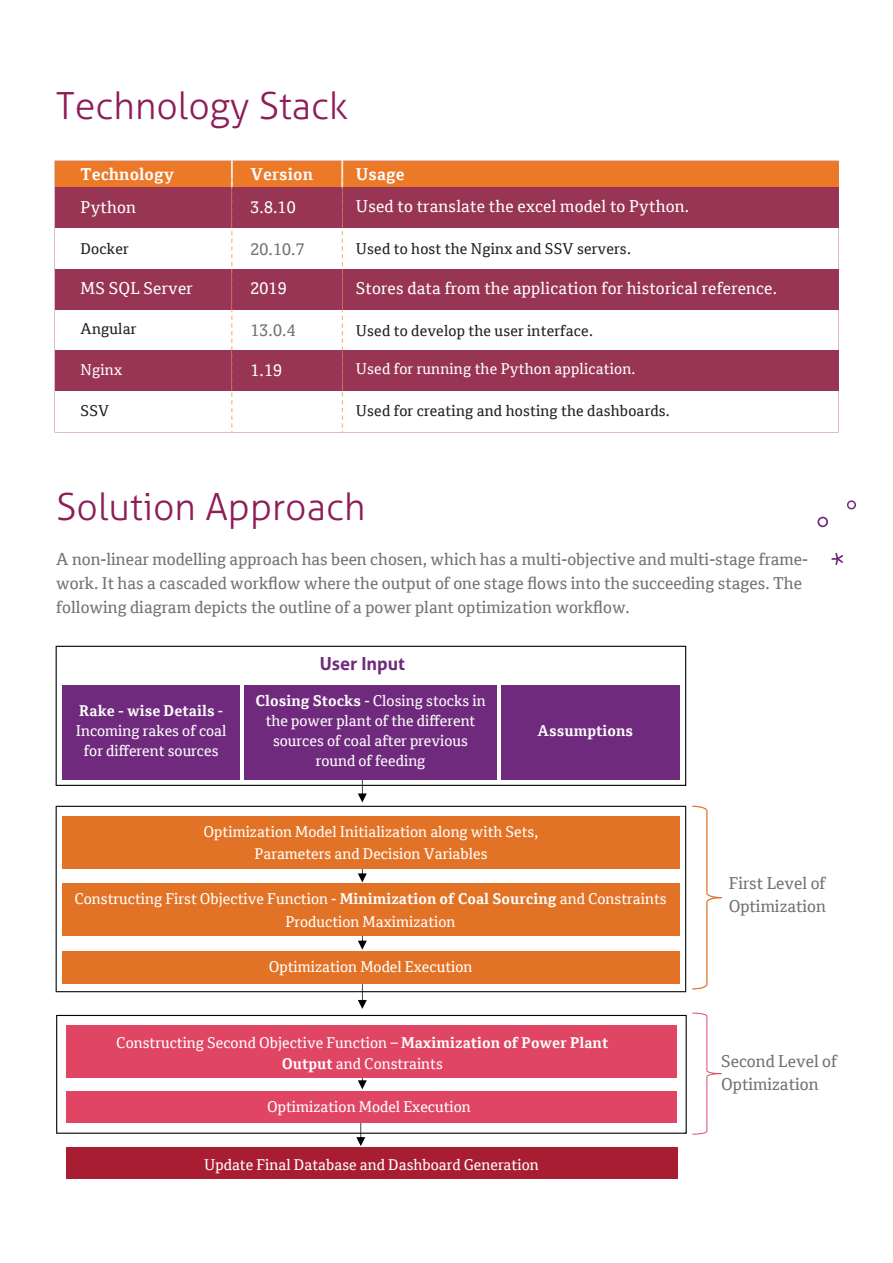
<style>
.page{position:relative;width:893px;height:1263px;background:#fff}
.page>*{position:absolute;margin:0;border:0;box-sizing:border-box;transform-origin:0 0}
.t1{font:300 37.5px "Aller Typo";color:#8e1d58}
.t2{font:700 18px "Aller";color:#6f2a7d}
.t3{font:16.5px/24px "Cordale";color:#727274}
.t4{font:16.5px "Cordale";letter-spacing:.01em;color:#fff}
.t5{font:700 16.5px "Cordale";color:#fff}
.t6{font:15px/19.8px "Cordale";color:#fff;text-align:center}
.t7{font:15px "Cordale";letter-spacing:.01em;color:#231f20}
.t8{font:700 15px "Cordale";color:#fff}
.s1{font-weight:700}
</style>
<div class="page">
<svg style="left:356px;top:1134px;width:9px;height:12px"></svg>
<svg style="left:358px;top:992px;width:9px;height:17px"></svg>
<svg style="left:358px;top:786px;width:9px;height:16px"></svg>
<svg style="left:847px;top:500px;width:9px;height:9px"></svg>
<svg style="left:831px;top:553px;width:12px;height:12px"></svg>
<svg style="left:817px;top:517px;width:11px;height:10px"></svg>
<div style="left:55px;top:269px;width:783px;height:40px;background:#983454"></div>
<div style="left:55px;top:161px;width:783px;height:26px;background:#eb7927"></div>
<div style="left:55px;top:187px;width:783px;height:41px;background:#983454"></div>
<div style="left:55px;top:350px;width:783px;height:41px;background:#983454"></div>
<div style="left:66px;top:1147px;width:611px;height:32px;background:#a81d32"></div>
<svg style="left:56px;top:1015px;width:631px;height:119px;fill:#e04563"></svg>
<svg style="left:56px;top:806px;width:630px;height:186px;fill:#e27225"></svg>
<svg style="left:56px;top:646px;width:630px;height:140px;fill:#6f2a7d"></svg>
<svg style="left:692px;top:806px;width:30px;height:183px"></svg>
<svg style="left:692px;top:1012px;width:29px;height:122px"></svg>
<svg style="left:231px;top:160px;width:2px;height:272px"></svg>
<svg style="left:341px;top:160px;width:2px;height:272px"></svg>
<h1 class="t1" style="left:56px;top:83px;width:293px">Technology Stack</h1>
<p class="t5" style="left:81px;top:164px;width:95px">Technology</p>
<p class="t5" style="left:250px;top:164px;width:64px">Version</p>
<p class="t5" style="left:356px;top:164px;width:50px">Usage</p>
<p class="t4" style="left:81px;top:197px;width:57px">Python</p>
<p class="t4" style="left:250px;top:197px;width:47px">3.8.10</p>
<p class="t3" style="left:250px;top:237px;width:56px">20.10.7</p>
<p class="t7" style="left:81px;top:240px;width:50px">Docker</p>
<p class="t4" style="left:356px;top:197px;width:335px">Used to translate the excel model to Python.</p>
<p class="t7" style="left:356px;top:240px;width:277px">Used to host the Nginx and SSV servers.</p>
<p class="t4" style="left:81px;top:279px;width:114px">MS SQL Server</p>
<p class="t4" style="left:250px;top:279px;width:38px">2019</p>
<p class="t4" style="left:356px;top:278px;width:423px">Stores data from the application for historical reference.</p>
<p class="t7" style="left:81px;top:321px;width:57px">Angular</p>
<p class="t3" style="left:250px;top:318px;width:47px">13.0.4</p>
<p class="t7" style="left:356px;top:322px;width:239px">Used to develop the user interface.</p>
<p class="t6" style="left:81px;top:360px;width:43px">Nginx</p>
<p class="t4" style="left:250px;top:361px;width:33px">1.19</p>
<p class="t6" style="left:356px;top:359px;width:281px">Used for running the Python application.</p>
<p class="t7" style="left:81px;top:402px;width:30px">SSV</p>
<p class="t7" style="left:356px;top:402px;width:315px">Used for creating and hosting the dashboards.</p>
<h1 class="t1" style="left:56px;top:484px;width:311px">Solution Approach</h1>
<p class="t3" style="left:56px;top:548px;width:753px">A non-linear modelling approach has been chosen, which has a multi-objective and multi-stage frame&shy;work. It has a cascaded workflow where the output of one stage flows into the succeeding stages. The following diagram depicts the outline of a power plant optimization workflow.</p>
<p class="t6" style="left:76px;top:701px;width:152px"><span class="s1">Rake - wise Details</span> -<br>Incoming rakes of coal for different sources</p>
<p class="t2" style="left:320px;top:653px;width:87px">User Input</p>
<p class="t6" style="left:255px;top:691px;width:232px"><span class="s1">Closing Stocks</span> - Closing stocks in the power plant of the different sources of coal after previous round of feeding</p>
<p class="t8" style="left:537px;top:722px;width:97px">Assumptions</p>
<p class="t6" style="left:204px;top:820px;width:336px;line-height:22.8px">Optimization Model Initialization along with Sets,<br>Parameters and Decision Variables</p>
<p class="t6" style="left:74px;top:887px;width:594px;line-height:22.8px">Constructing First Objective Function - <span class="s1">Minimization of Coal Sourcing</span> and Constraints<br>Production Maximization</p>
<p class="t6" style="left:269px;top:956px;width:205px">Optimization Model Execution</p>
<p class="t6" style="left:116px;top:1032px;width:493px;line-height:21px">Constructing Second Objective Function – <span class="s1">Maximization of Power Plant<br>Output</span> and Constraints</p>
<p class="t6" style="left:267px;top:1097px;width:205px">Optimization Model Execution</p>
<p class="t6" style="left:204px;top:1154px;width:336px">Update Final Database and Dashboard Generation</p>
<p class="t3" style="left:729px;top:872px;width:99px;line-height:22.8px">First Level of<br>Optimization</p>
<p class="t3" style="left:721px;top:1050px;width:117px;line-height:22.8px">Second Level of<br>Optimization</p>
</div>
